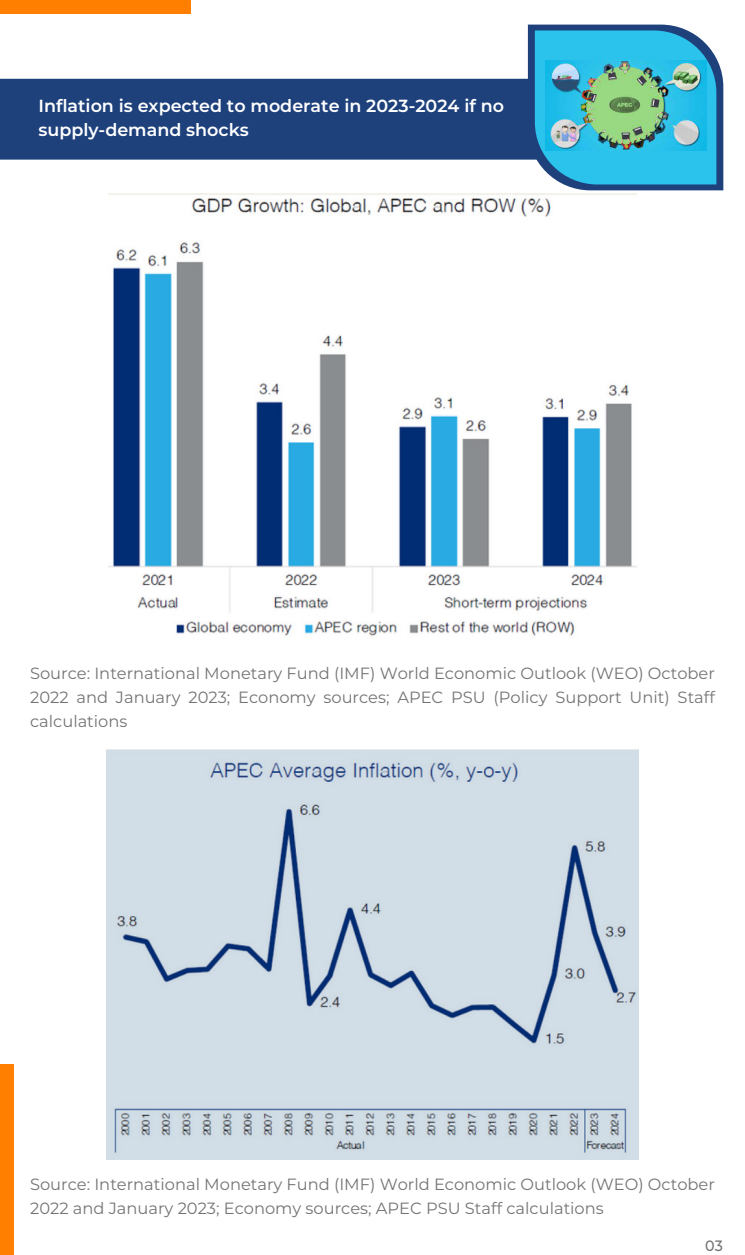
<style>
.page{position:relative;width:745px;height:1255px;background:#fff}
.page>*{position:absolute;margin:0;border:0;box-sizing:border-box;transform-origin:0 0}
.t1{font:600 17.5px/23.8px "Montserrat";color:#fff}
.t2{font:16.25px/23.8px "Montserrat";color:#737474;text-align:justify}
.t3{font:500 15px "Montserrat";color:#737373;scale:.95 1}
</style>
<div class="page">
<div style="left:0;top:0;width:191px;height:14px;background:#ff8000"></div>
<div style="left:0;top:1063px;width:14px;height:191px;background:#ff8000"></div>
<div style="left:0;top:79px;width:527px;height:81px;background:#1e417c"></div>
<svg style="left:527px;top:25px;width:195px;height:165px;background:#3aa7d1"></svg>
<img style="left:544px;top:60px;width:161px;height:91px">
<img style="left:109px;top:194px;width:526px;height:444px">
<img style="left:107px;top:749px;width:530px;height:410px">
<p class="t1" style="left:38px;top:94px;width:467px">Inflation is expected to moderate in 2023-2024 if no supply-demand shocks</p>
<p class="t2" style="left:30px;top:661px;width:686px">Source: International Monetary Fund (IMF) World Economic Outlook (WEO) October 2022 and January 2023; Economy sources; APEC PSU (Policy Support Unit) Staff calculations</p>
<p class="t2" style="left:30px;top:1171px;width:686px">Source: International Monetary Fund (IMF) World Economic Outlook (WEO) October<br>2022 and January 2023; Economy sources; APEC PSU Staff calculations</p>
<p class="t3" style="left:704px;top:1234px;width:20px">03</p>
</div>
